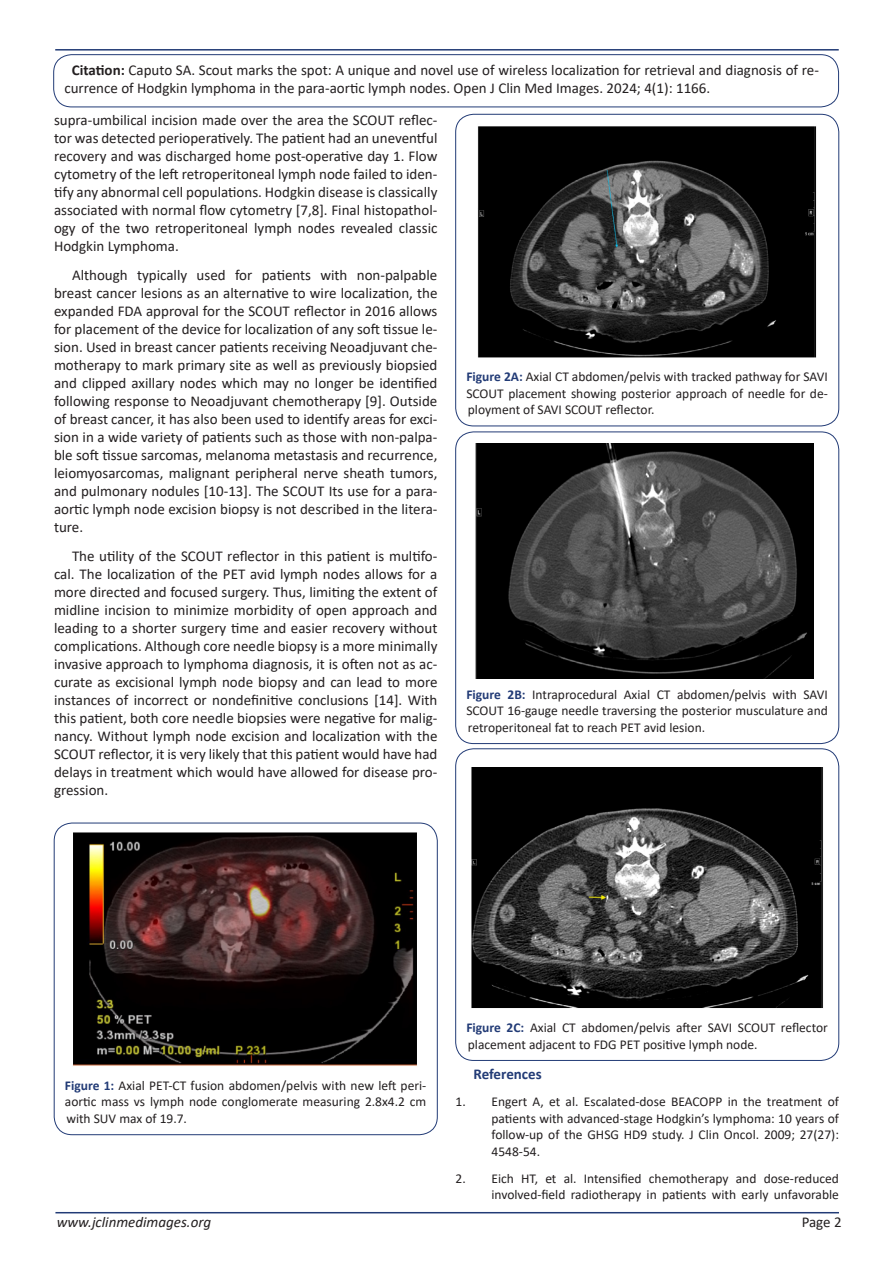
<style>
.page{position:relative;width:893px;height:1263px;background:#fff}
.page>*{position:absolute;margin:0;border:0;box-sizing:border-box;transform-origin:0 0}
.Normal__Web{font:15px/18px "Calibri";color:#231f20;text-align:justify}
.t1{font:italic 15px "Calibri";color:#231f20}
.Normal__Web-2{font:700 15px "Calibri";color:#223b76}
.t2{font:13.5px/16.5px "Calibri";color:#231f20;text-align:justify}
.s1{font-weight:700}
.s2{font-weight:700;color:#223b76}
</style>
<div class="page">
<hr style="left:55px;top:1212px;width:784px;height:1px;background:#223b76">
<hr style="left:55px;top:49px;width:784px;height:2px;background:#223b76">
<div style="left:53px;top:54px;width:786px;height:53px;border:1px solid #223b76;border-radius:18px"></div>
<div style="left:54px;top:823px;width:383px;height:312px;border:1px solid #223b76;border-radius:18px"></div>
<img style="left:73px;top:832px;width:344px;height:234px">
<div style="left:455px;top:114px;width:384px;height:312px;border:1px solid #223b76;border-radius:18px"></div>
<img style="left:478px;top:126px;width:339px;height:231px">
<div style="left:455px;top:432px;width:384px;height:312px;border:1px solid #223b76;border-radius:18px"></div>
<img style="left:476px;top:443px;width:338px;height:236px">
<div style="left:455px;top:749px;width:384px;height:312px;border:1px solid #223b76;border-radius:18px"></div>
<img style="left:471px;top:767px;width:352px;height:241px">
<p class="Normal__Web" style="left:64px;top:61px;width:756px;text-indent:8px"><span class="s1">Citation:</span> Caputo SA. Scout marks the spot: A unique and novel use of wireless localization for retrieval and diagnosis of re&shy;currence of Hodgkin lymphoma in the para-aortic lymph nodes. Open J Clin Med Images. 2024; 4(1): 1166.</p>
<p class="Normal__Web" style="left:54px;top:111px;width:385px">supra-umbilical incision made over the area the SCOUT reflec&shy;tor was detected perioperatively. The patient had an uneventful recovery and was discharged home post-operative day 1. Flow cytometry of the left retroperitoneal lymph node failed to iden&shy;tify any abnormal cell populations. Hodgkin disease is classically associated with normal flow cytometry [7,8]. Final histopathol&shy;ogy of the two retroperitoneal lymph nodes revealed classic Hodgkin Lymphoma.</p>
<p class="Normal__Web" style="left:54px;top:266px;width:385px;text-indent:18px">Although typically used for patients with non-palpable breast cancer lesions as an alternative to wire localization, the expanded FDA approval for the SCOUT reflector in 2016 allows for placement of the device for localization of any soft tissue le&shy;sion. Used in breast cancer patients receiving Neoadjuvant che&shy;motherapy to mark primary site as well as previously biopsied and clipped axillary nodes which may no longer be identified following response to Neoadjuvant chemotherapy [9]. Outside of breast cancer, it has also been used to identify areas for exci&shy;sion in a wide variety of patients such as those with non-palpa&shy;ble soft tissue sarcomas, melanoma metastasis and recurrence, leiomyosarcomas, malignant peripheral nerve sheath tumors, and pulmonary nodules [10-13]. The SCOUT Its use for a para&shy;aortic lymph node excision biopsy is not described in the litera&shy;ture.</p>
<p class="Normal__Web" style="left:54px;top:547px;width:385px;text-indent:18px">The utility of the SCOUT reflector in this patient is multifo&shy;cal. The localization of the PET avid lymph nodes allows for a more directed and focused surgery. Thus, limiting the extent of midline incision to minimize morbidity of open approach and leading to a shorter surgery time and easier recovery without complications. Although core needle biopsy is a more minimally invasive approach to lymphoma diagnosis, it is often not as ac&shy;curate as excisional lymph node biopsy and can lead to more instances of incorrect or nondefinitive conclusions [14]. With this patient, both core needle biopsies were negative for malig&shy;nancy. Without lymph node excision and localization with the SCOUT reflector, it is very likely that this patient would have had delays in treatment which would have allowed for disease pro&shy;gression.</p>
<p class="t2" style="left:466px;top:368px;width:363px"><span class="s2">Figure 2A:</span> Axial CT abdomen/pelvis with tracked pathway for SAVI SCOUT placement showing posterior approach of needle for de&shy;ployment of SAVI SCOUT reflector.</p>
<p class="t2" style="left:466px;top:686px;width:363px"><span class="s2">Figure 2B:</span> Intraprocedural Axial CT abdomen/pelvis with SAVI SCOUT 16-gauge needle traversing the posterior musculature and retroperitoneal fat to reach PET avid lesion.</p>
<p class="t2" style="left:65px;top:1077px;width:363px"><span class="s2">Figure 1:</span> Axial PET-CT fusion abdomen/pelvis with new left peri&shy;aortic mass vs lymph node conglomerate measuring 2.8x4.2 cm with SUV max of 19.7.</p>
<p class="t2" style="left:466px;top:1019px;width:363px"><span class="s2">Figure 2C:</span> Axial CT abdomen/pelvis after SAVI SCOUT reflector placement adjacent to FDG PET positive lymph node.</p>
<p class="Normal__Web-2" style="left:473px;top:1063px;width:70px">References</p>
<p class="t2" style="left:491px;top:1093px;width:349px;text-indent:-36px">1. Engert A, et al. Escalated-dose BEACOPP in the treatment of patients with advanced-stage Hodgkin’s lymphoma: 10 years of follow-up of the GHSG HD9 study. J Clin Oncol. 2009; 27(27):<br>4548-54.</p>
<p class="t2" style="left:455px;top:1170px;width:385px;text-align:right">2. Eich HT, et al. Intensified chemotherapy and dose-reduced involved-field radiotherapy in patients with early unfavorable</p>
<p class="t1" style="left:57px;top:1211px;width:156px">www.jclinmedimages.org</p>
<p class="Normal__Web" style="left:802px;top:1212px;width:42px">Page 2</p>
</div>
